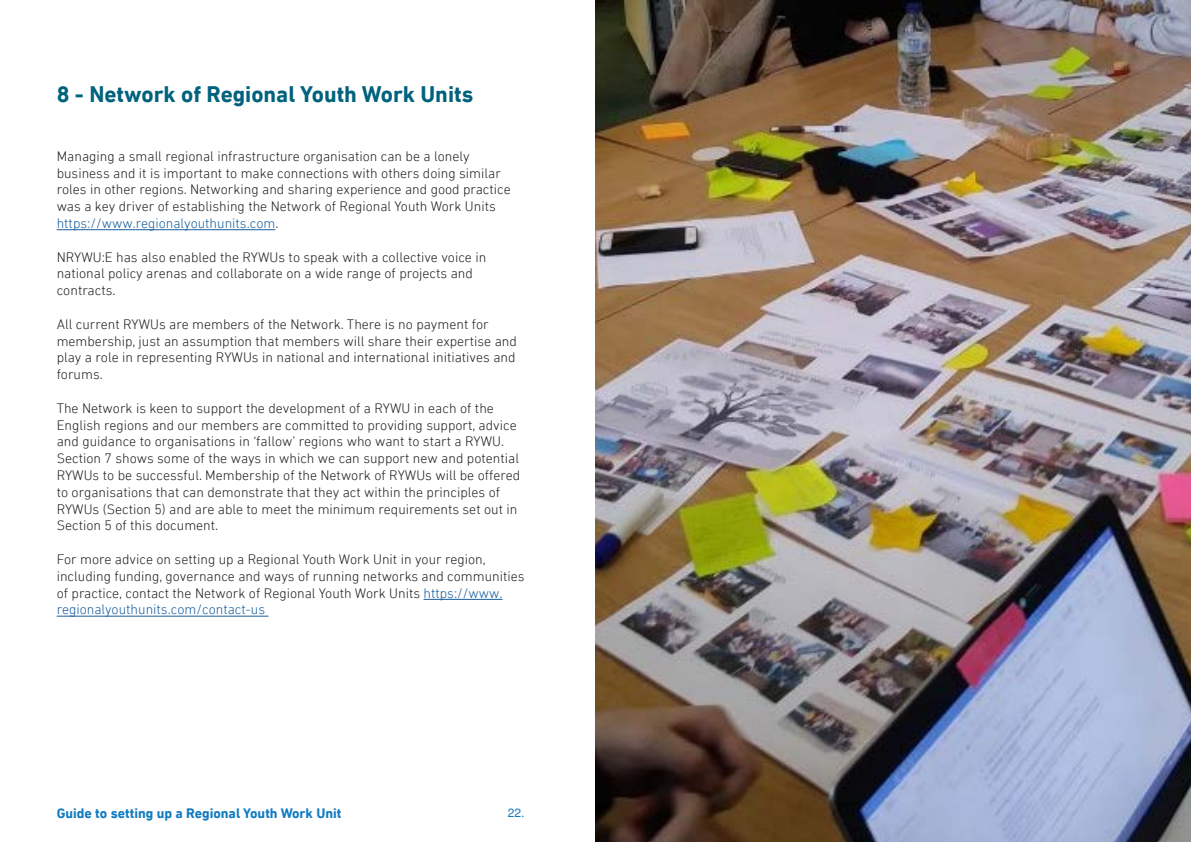
<style>
.page{position:relative;width:1191px;height:842px;background:#fff}
.page>*{position:absolute;margin:0;border:0;box-sizing:border-box;transform-origin:0 0}
.Paragraph_Style_4{font:700 23px "DIN Next W01";color:#00627d}
.t1{font:300 14px/16.8px "DIN Next W01";color:#231f20}
.t2{font:700 14px "DIN Next W01";color:#107bc1}
.t3{font:12px "Te X Gyre Heros";color:#107bc1}
.s1{color:#175d9e}
</style>
<div class="page">
<hr style="left:57px;top:229px;width:218px;height:1px;background:#175d9e">
<hr style="left:423px;top:599px;width:79px;height:1px;background:#175d9e">
<hr style="left:57px;top:616px;width:211px;height:1px;background:#175d9e">
<img style="left:595px;top:0;width:596px;height:842px">
<p class="Paragraph_Style_4" style="left:57px;top:81px;width:418px">8 - Network of Regional Youth Work Units</p>
<p class="t1" style="left:57px;top:147px;width:455px">Managing a small regional infrastructure organisation can be a lonely business and it is important to make connections with others doing similar roles in other regions. Networking and sharing experience and good practice was a key driver of establishing the Network of Regional Youth Work Units <span class="s1">https://www.regionalyouthunits.com</span>.</p>
<p class="t1" style="left:57px;top:248px;width:431px">NRYWU:E has also enabled the RYWUs to speak with a collective voice in national policy arenas and collaborate on a wide range of projects and contracts.</p>
<p class="t1" style="left:57px;top:315px;width:462px">All current RYWUs are members of the Network. There is no payment for membership, just an assumption that members will share their expertise and play a role in representing RYWUs in national and international initiatives and forums.</p>
<p class="t1" style="left:57px;top:399px;width:465px">The Network is keen to support the development of a RYWU in each of the English regions and our members are committed to providing support, advice and guidance to organisations in ‘fallow’ regions who want to start a RYWU.<br>Section 7 shows some of the ways in which we can support new and potential RYWUs to be successful. Membership of the Network of RYWUs will be offered to organisations that can demonstrate that they act within the principles of RYWUs (Section 5) and are able to meet the minimum requirements set out in Section 5 of this document.</p>
<p class="t1" style="left:57px;top:551px;width:469px">For more advice on setting up a Regional Youth Work Unit in your region, including funding, governance and ways of running networks and communities of practice, contact the Network of Regional Youth Work Units <span class="s1">https://www. regionalyouthunits.com/contact-us</span></p>
<p class="t2" style="left:57px;top:805px;width:286px">Guide to setting up a Regional Youth Work Unit</p>
<p class="t3" style="left:508px;top:803px;width:18px">22.</p>
</div>
